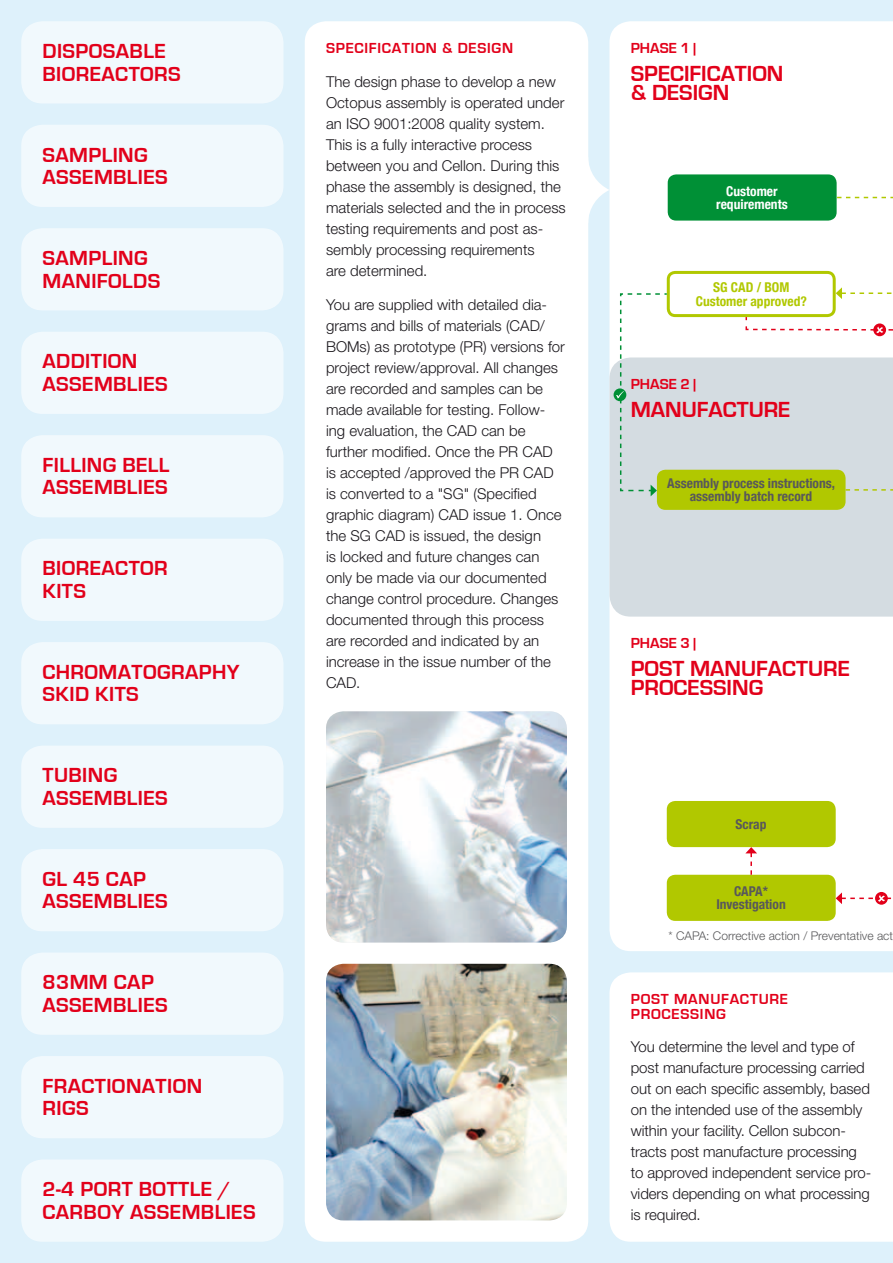
<style>
.page{position:relative;width:893px;height:1263px;background:#def1fb}
.page>*{position:absolute;margin:0;border:0;box-sizing:border-box;transform-origin:0 0}
.t1{font:700 22.5px/19.5px "Eurostile";color:#e2001a}
.t2{font:700 21px/22.5px "Eurostile";letter-spacing:.02em;color:#e2001a}
.t3{font:300 15px/21px "Helvetica Neue";color:#1a171c}
.t4{font:700 15px/15px "Eurostile";letter-spacing:.05em;color:#e2001a}
.t5{font:700 condensed 13.5px/13.5px "Helvetica Neue";color:#58585a;text-align:center}
.t6{font:700 condensed 13.5px/13.5px "Helvetica Neue";color:#b1c800;text-align:center}
.t7{font:700 condensed 13.5px/13.5px "Helvetica Neue";color:#fff;text-align:center}
.t8{font:300 12px "Helvetica Neue";color:#58585a}
</style>
<div class="page">
<div style="left:609px;top:21px;width:284px;height:930px;background:#fff"></div>
<div style="left:609px;top:357px;width:284px;height:260px;background:#d4dce1"></div>
<div style="left:305px;top:21px;width:283px;height:1221px;background:#fff;border-radius:21px"></div>
<div style="left:21px;top:21px;width:262px;height:82px;background:#f1f9fd;border-radius:21px"></div>
<div style="left:21px;top:125px;width:262px;height:82px;background:#f1f9fd;border-radius:21px"></div>
<div style="left:21px;top:228px;width:262px;height:82px;background:#f1f9fd;border-radius:21px"></div>
<div style="left:21px;top:332px;width:262px;height:82px;background:#f1f9fd;border-radius:21px"></div>
<div style="left:21px;top:435px;width:262px;height:82px;background:#f1f9fd;border-radius:21px"></div>
<div style="left:21px;top:539px;width:262px;height:82px;background:#f1f9fd;border-radius:21px"></div>
<div style="left:21px;top:642px;width:262px;height:82px;background:#f1f9fd;border-radius:21px"></div>
<div style="left:21px;top:746px;width:262px;height:82px;background:#f1f9fd;border-radius:21px"></div>
<div style="left:21px;top:849px;width:262px;height:82px;background:#f1f9fd;border-radius:21px"></div>
<div style="left:21px;top:952px;width:262px;height:83px;background:#f1f9fd;border-radius:21px"></div>
<div style="left:21px;top:1056px;width:262px;height:82px;background:#f1f9fd;border-radius:21px"></div>
<div style="left:21px;top:1159px;width:262px;height:83px;background:#f1f9fd;border-radius:21px"></div>
<div style="left:609px;top:972px;width:284px;height:270px;background:#fff"></div>
<img style="left:326px;top:711px;width:241px;height:231px">
<img style="left:326px;top:964px;width:241px;height:256px">
<svg style="left:588px;top:157px;width:21px;height:66px"></svg>
<div style="left:667px;top:271px;width:169px;height:46px;border:3px solid #b1c800;border-radius:7px"></div>
<div style="left:668px;top:174px;width:169px;height:47px;background:#009036;border-radius:9px"></div>
<svg style="left:837px;top:197px;width:56px;height:1px"></svg>
<svg style="left:836px;top:287px;width:57px;height:12px"></svg>
<svg style="left:873px;top:323px;width:13px;height:13px"></svg>
<svg style="left:745px;top:316px;width:148px;height:17px"></svg>
<svg style="left:845px;top:489px;width:48px;height:2px"></svg>
<div style="left:657px;top:470px;width:188px;height:40px;background:#b1c800;border-radius:9px"></div>
<div style="left:614px;top:388px;width:12px;height:13px;background:#009036;border-radius:50%"></div>
<svg style="left:616px;top:292px;width:52px;height:204px"></svg>
<div style="left:667px;top:801px;width:169px;height:46px;background:#b1c800;border-radius:9px"></div>
<div style="left:667px;top:875px;width:169px;height:46px;background:#b1c800;border-radius:9px"></div>
<svg style="left:745px;top:847px;width:12px;height:28px"></svg>
<svg style="left:836px;top:892px;width:57px;height:12px"></svg>
<h2 class="t2" style="left:42px;top:40px;width:140px">DISPOSABLE<br>BIOREACTORS</h2>
<h2 class="t2" style="left:42px;top:144px;width:127px">SAMPLING<br>ASSEMBLIES</h2>
<h2 class="t2" style="left:42px;top:247px;width:119px">SAMPLING<br>MANIFOLDS</h2>
<h2 class="t2" style="left:42px;top:351px;width:127px">ADDITION<br>ASSEMBLIES</h2>
<h2 class="t2" style="left:42px;top:454px;width:128px">FILLING BELL<br>ASSEMBLIES</h2>
<h2 class="t2" style="left:42px;top:558px;width:127px">BIOREACTOR<br>KITS</h2>
<h2 class="t2" style="left:42px;top:661px;width:199px">CHROMATOGRAPHY<br>SKID KITS</h2>
<h2 class="t2" style="left:42px;top:764px;width:127px">TUBING<br>ASSEMBLIES</h2>
<h2 class="t2" style="left:42px;top:868px;width:127px">GL 45 CAP<br>ASSEMBLIES</h2>
<h2 class="t2" style="left:42px;top:971px;width:127px">83MM CAP<br>ASSEMBLIES</h2>
<h2 class="t2" style="left:42px;top:1075px;width:161px">FRACTIONATION<br>RIGS</h2>
<h2 class="t2" style="left:42px;top:1178px;width:215px">2-4 PORT BOTTLE /<br>CARBOY ASSEMBLIES</h2>
<p class="t4" style="left:326px;top:41px;width:189px">SPECIFICATION &amp; DESIGN</p>
<p class="t3" style="left:326px;top:71px;width:241px">The design phase to develop a new<br>Octopus assembly is operated under an ISO 9001:2008 quality system.<br>This is a fully interactive process between you and Cellon. During this phase the assembly is designed, the materials selected and the in process testing requirements and post as&shy;sembly processing requirements<br>are determined.</p>
<p class="t3" style="left:326px;top:293px;width:240px">You are supplied with detailed dia&shy;grams and bills of materials (CAD/<br>BOMs) as prototype (PR) versions for project review/approval. All changes are recorded and samples can be made available for testing. Follow&shy;ing evaluation, the CAD can be further modified. Once the PR CAD is accepted /approved the PR CAD is converted to a "SG" (Specified graphic diagram) CAD issue 1. Once the SG CAD is issued, the design<br>is locked and future changes can only be made via our documented change control procedure. Changes documented through this process are recorded and indicated by an increase in the issue number of the<br>CAD.</p>
<p class="t4" style="left:631px;top:40px;width:66px">PHASE 1 |</p>
<h1 class="t1" style="left:631px;top:64px;width:154px">SPECIFICATION &amp; DESIGN</h1>
<p class="t7" style="left:716px;top:184px;width:73px">Customer requirements</p>
<p class="t6" style="left:696px;top:280px;width:113px">SG CAD / BOM<br>Customer approved?</p>
<p class="t4" style="left:631px;top:377px;width:66px">PHASE 2 |</p>
<h1 class="t1" style="left:631px;top:400px;width:161px">MANUFACTURE</h1>
<p class="t5" style="left:667px;top:476px;width:169px">Assembly process instructions, assembly batch record</p>
<p class="t4" style="left:631px;top:636px;width:66px">PHASE 3 |</p>
<h1 class="t1" style="left:631px;top:659px;width:221px">POST MANUFACTURE<br>PROCESSING</h1>
<p class="t5" style="left:735px;top:817px;width:32px">Scrap</p>
<p class="t5" style="left:716px;top:884px;width:71px">CAPA*<br>Investigation</p>
<p class="t8" style="left:668px;top:929px;width:226px">* CAPA: Corrective action / Preventative act</p>
<p class="t4" style="left:631px;top:991px;width:159px">POST MANUFACTURE<br>PROCESSING</p>
<p class="t3" style="left:631px;top:1036px;width:242px">You determine the level and type of post manufacture processing carried out on each specific assembly, based on the intended use of the assembly within your facility. Cellon subcon&shy;tracts post manufacture processing to approved independent service pro&shy;viders depending on what processing is required.</p>
</div>
